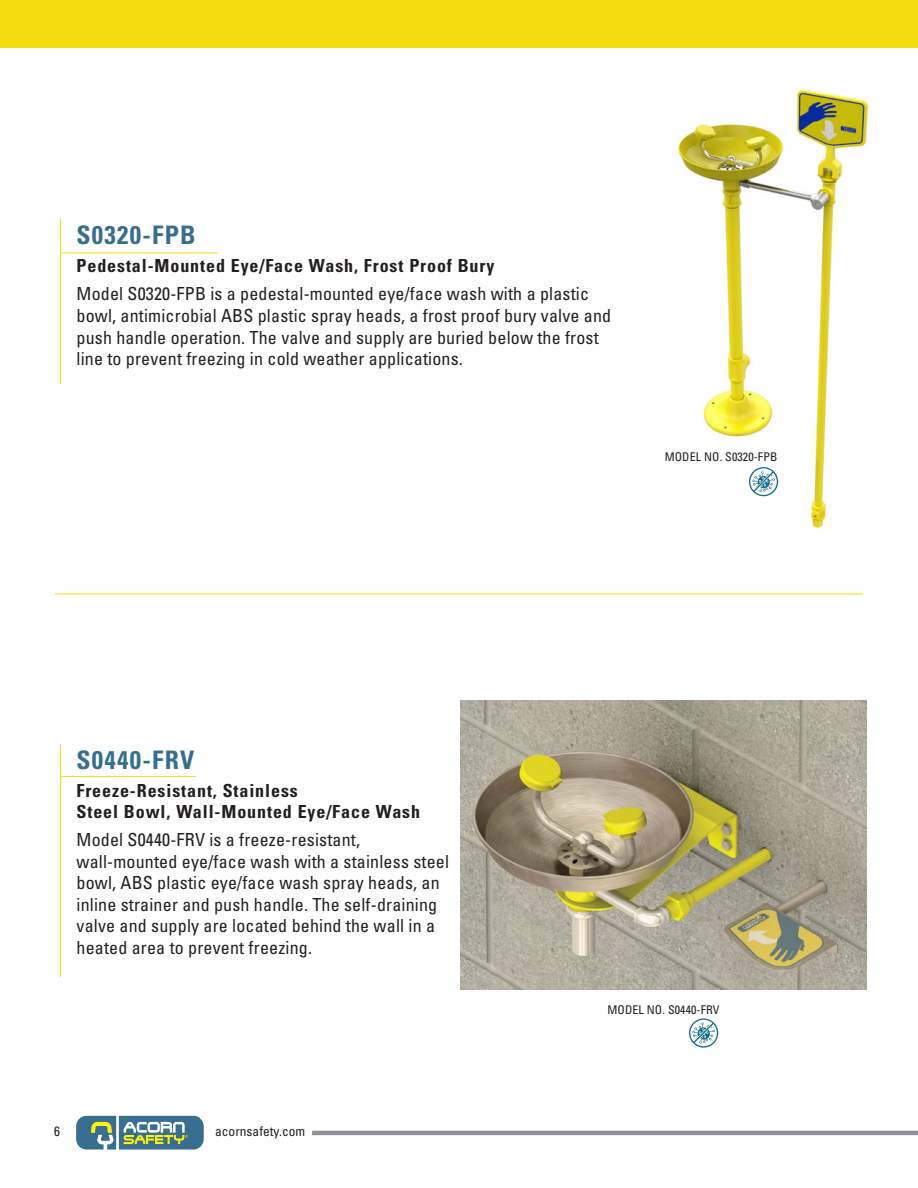
<style>
.page{position:relative;width:918px;height:1188px;background:#fff}
.page>*{position:absolute;margin:0;border:0;box-sizing:border-box;transform-origin:0 0}
.t1{font:700 condensed 25.5px "Univers";letter-spacing:.05em;color:#366f8e}
.t2{font:condensed 18px/21.6px "Univers";letter-spacing:.01em;color:#231f20}
.t3{font:700 condensed 18px/21px "Univers";letter-spacing:.05em;color:#231f20}
.t4{font:condensed 13.5px "Univers";color:#231f20}
.t5{font:condensed 12px "Univers";letter-spacing:.01em;color:#231f20}
</style>
<div class="page">
<svg style="left:76px;top:1116px;width:128px;height:34px;background:#6b9293"></svg>
<hr style="left:312px;top:1131px;width:606px;height:4px;background:#8d9096">
<img style="left:678px;top:89px;width:191px;height:439px">
<div style="left:0;top:0;width:918px;height:47px;background:#f4db0d"></div>
<hr style="left:61px;top:253px;width:157px;height:1px;background:#f4db0d">
<hr style="left:60px;top:219px;width:1px;height:165px;background:#f4db0d">
<hr style="left:61px;top:776px;width:135px;height:1px;background:#f4db0d">
<hr style="left:60px;top:744px;width:1px;height:233px;background:#f4db0d">
<img style="left:461px;top:701px;width:405px;height:288px">
<hr style="left:55px;top:594px;width:808px;height:1px;background:#f4db0d">
<svg style="left:689px;top:1018px;width:29px;height:30px"></svg>
<svg style="left:749px;top:467px;width:29px;height:29px"></svg>
<p class="t1" style="left:77px;top:220px;width:121px">S0320-FPB</p>
<p class="t3" style="left:77px;top:255px;width:419px">Pedestal-Mounted Eye/Face Wash, Frost Proof Bury</p>
<p class="t2" style="left:77px;top:283px;width:536px">Model S0320-FPB is a pedestal-mounted eye/face wash with a plastic bowl, antimicrobial ABS plastic spray heads, a frost proof bury valve and push handle operation. The valve and supply are buried below the frost line to prevent freezing in cold weather applications.</p>
<p class="t5" style="left:665px;top:449px;width:114px">MODEL NO. S0320-FPB</p>
<p class="t1" style="left:77px;top:744px;width:119px">S0440-FRV</p>
<p class="t3" style="left:77px;top:780px;width:345px">Freeze-Resistant, Stainless<br>Steel Bowl, Wall-Mounted Eye/Face Wash</p>
<p class="t2" style="left:77px;top:828px;width:374px">Model S0440-FRV is a freeze-resistant, wall-mounted eye/face wash with a stainless steel bowl, ABS plastic eye/face wash spray heads, an inline strainer and push handle. The self-draining valve and supply are located behind the wall in a heated area to prevent freezing.</p>
<p class="t4" style="left:54px;top:1122px;width:7px">6</p>
<p class="t4" style="left:215px;top:1122px;width:92px">acornsafety.com</p>
<p class="t5" style="left:608px;top:1002px;width:114px">MODEL NO. S0440-FRV</p>
</div>
